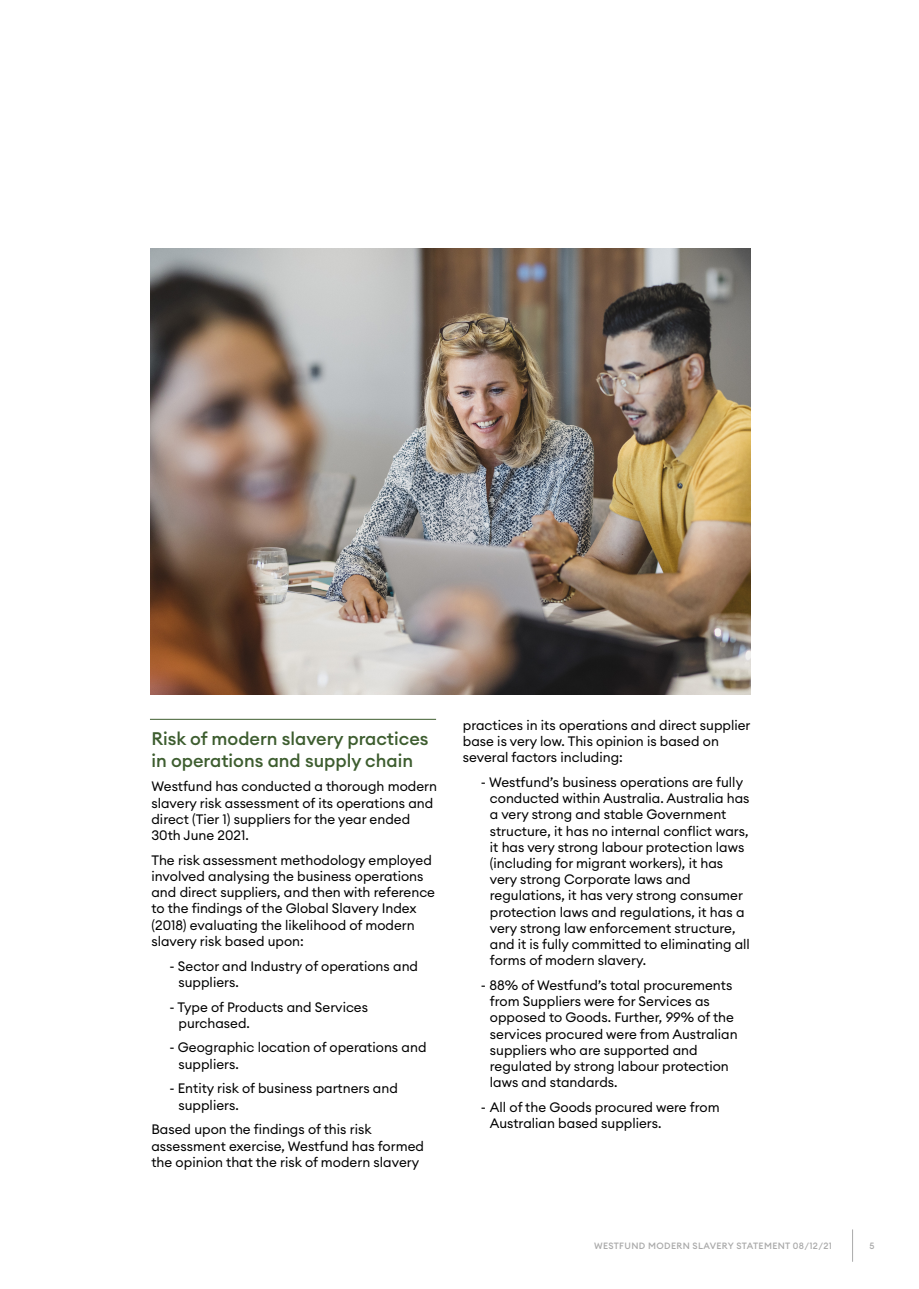
<style>
.page{position:relative;width:919px;height:1289px;background:#fff}
.page>*{position:absolute;margin:0;border:0;box-sizing:border-box;transform-origin:0 0}
.t1{font:500 18px/21.6px "Euclid Circular A";color:#3d5d2f}
.t2{font:13.5px/16.2px "Euclid Circular A";color:#000}
.t3{font:500 9px "Euclid Circular A";letter-spacing:.04em;color:#aaa}
</style>
<div class="page">
<img style="left:151px;top:249px;width:599px;height:445px">
<hr style="left:852px;top:1229px;width:1px;height:32px;background:#aaa">
<hr style="left:150px;top:719px;width:286px;height:1px;background:#3d5d2f">
<h1 class="t1" style="left:151px;top:728px;width:278px">Risk of modern slavery practices in operations and supply chain</h1>
<p class="t2" style="left:151px;top:778px;width:287px">Westfund has conducted a thorough modern slavery risk assessment of its operations and direct (Tier 1) suppliers for the year ended 30th June 2021.</p>
<p class="t2" style="left:151px;top:851px;width:285px">The risk assessment methodology employed involved analysing the business operations and direct suppliers, and then with reference to the findings of the Global Slavery Index (2018) evaluating the likelihood of modern slavery risk based upon:</p>
<p class="t2" style="left:178px;top:957px;width:241px;text-indent:-9px">- Sector and Industry of operations and suppliers.</p>
<p class="t2" style="left:178px;top:998px;width:191px;text-indent:-9px">- Type of Products and Services purchased.</p>
<p class="t2" style="left:178px;top:1039px;width:249px;text-indent:-9px">- Geographic location of operations and suppliers.</p>
<p class="t2" style="left:178px;top:1080px;width:221px;text-indent:-9px">- Entity risk of business partners and suppliers.</p>
<p class="t2" style="left:151px;top:1121px;width:274px">Based upon the findings of this risk assessment exercise, Westfund has formed the opinion that the risk of modern slavery</p>
<p class="t2" style="left:463px;top:716px;width:289px">practices in its operations and direct supplier base is very low. This opinion is based on several factors including:</p>
<p class="t2" style="left:490px;top:774px;width:261px;text-indent:-9px">- Westfund’s business operations are fully conducted within Australia. Australia has a very strong and stable Government structure, it has no internal conflict wars, it has very strong labour protection laws (including for migrant workers), it has very strong Corporate laws and regulations, it has very strong consumer protection laws and regulations, it has a very strong law enforcement structure, and it is fully committed to eliminating all forms of modern slavery.</p>
<p class="t2" style="left:490px;top:976px;width:249px;text-indent:-9px">- 88% of Westfund’s total procurements from Suppliers were for Services as opposed to Goods. Further, 99% of the services procured were from Australian suppliers who are supported and regulated by strong labour protection laws and standards.</p>
<p class="t2" style="left:490px;top:1098px;width:231px;text-indent:-9px">- All of the Goods procured were from<br>Australian based suppliers.</p>
<p class="t3" style="left:594px;top:1240px;width:239px">WESTFUND MODERN SLAVERY STATEMENT 08/12/21</p>
<p class="t3" style="left:869px;top:1240px;width:7px">5</p>
</div>
